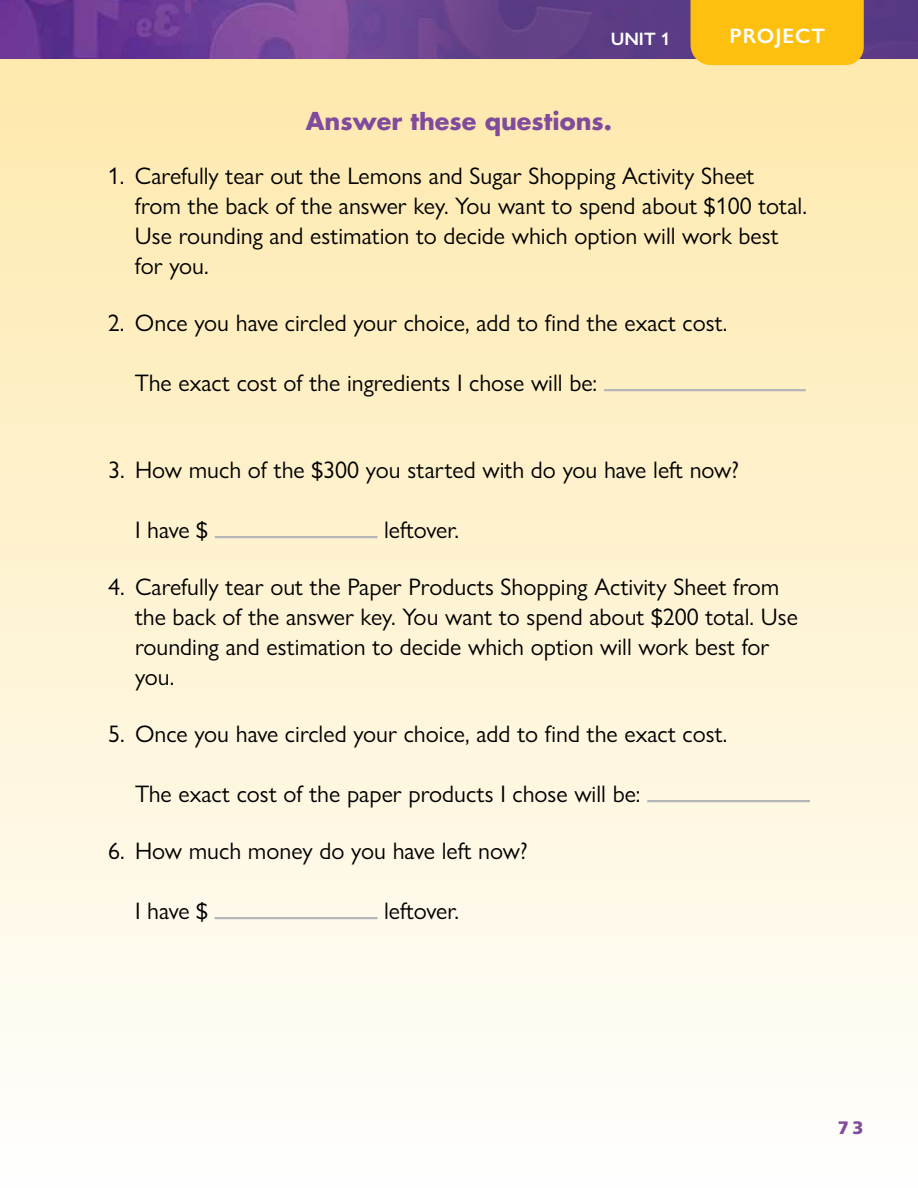
<style>
.page{position:relative;width:918px;height:1188px;background:#fff}
.page>*{position:absolute;margin:0;border:0;box-sizing:border-box;transform-origin:0 0}
.t1{font:24px/30px "Gill Sans Nova";color:#000}
.t2{font:700 24px "Futura Modified";color:#814b9d}
.t3{font:600 21px "Gill Sans Nova";letter-spacing:.05em;color:#fff}
.t4{font:600 18px "Gill Sans Nova";color:#fff}
.t5{font:900 18px "Frutiger";color:#814b9d}
</style>
<div class="page">
<div style="left:0;top:0;width:918px;height:1188px;background:linear-gradient(to bottom,#fee8a9,#fefefd)"></div>
<hr style="left:604px;top:389px;width:202px;height:2px;background:#b4b6b8">
<hr style="left:215px;top:536px;width:163px;height:2px;background:#b4b6b8">
<hr style="left:647px;top:800px;width:163px;height:2px;background:#b4b6b8">
<hr style="left:215px;top:917px;width:163px;height:2px;background:#b4b6b8">
<img style="left:0;top:0;width:330px;height:59px">
<svg style="left:330px;top:0;width:588px;height:59px;background:#64418a"></svg>
<div style="left:691px;top:0;width:173px;height:65px;background:#fec00f"></div>
<p class="t4" style="left:611px;top:28px;width:61px">UNIT 1</p>
<p class="t3" style="left:729px;top:23px;width:97px">PROJECT</p>
<p class="t2" style="left:306px;top:105px;width:308px">Answer these questions.</p>
<p class="t1" style="left:135px;top:161px;width:674px;text-indent:-27px">1. Carefully tear out the Lemons and Sugar Shopping Activity Sheet<br>from the back of the answer key. You want to spend about $100 total.<br>Use rounding and estimation to decide which option will work best for you.</p>
<p class="t1" style="left:108px;top:308px;width:621px">2. Once you have circled your choice, add to find the exact cost.</p>
<p class="t1" style="left:135px;top:368px;width:464px">The exact cost of the ingredients I chose will be:</p>
<p class="t1" style="left:108px;top:455px;width:632px">3. How much of the $300 you started with do you have left now?</p>
<p class="t1" style="left:135px;top:515px;width:75px">I have $</p>
<p class="t1" style="left:384px;top:515px;width:76px">leftover.</p>
<p class="t1" style="left:135px;top:572px;width:664px;text-indent:-27px">4. Carefully tear out the Paper Products Shopping Activity Sheet from the back of the answer key. You want to spend about $200 total. Use rounding and estimation to decide which option will work best for you.</p>
<p class="t1" style="left:108px;top:719px;width:621px">5. Once you have circled your choice, add to find the exact cost.</p>
<p class="t1" style="left:135px;top:779px;width:507px">The exact cost of the paper products I chose will be:</p>
<p class="t1" style="left:108px;top:836px;width:421px">6. How much money do you have left now?</p>
<p class="t1" style="left:135px;top:896px;width:75px">I have $</p>
<p class="t1" style="left:384px;top:896px;width:76px">leftover.</p>
<p class="t5" style="left:838px;top:1117px;width:27px">73</p>
</div>
